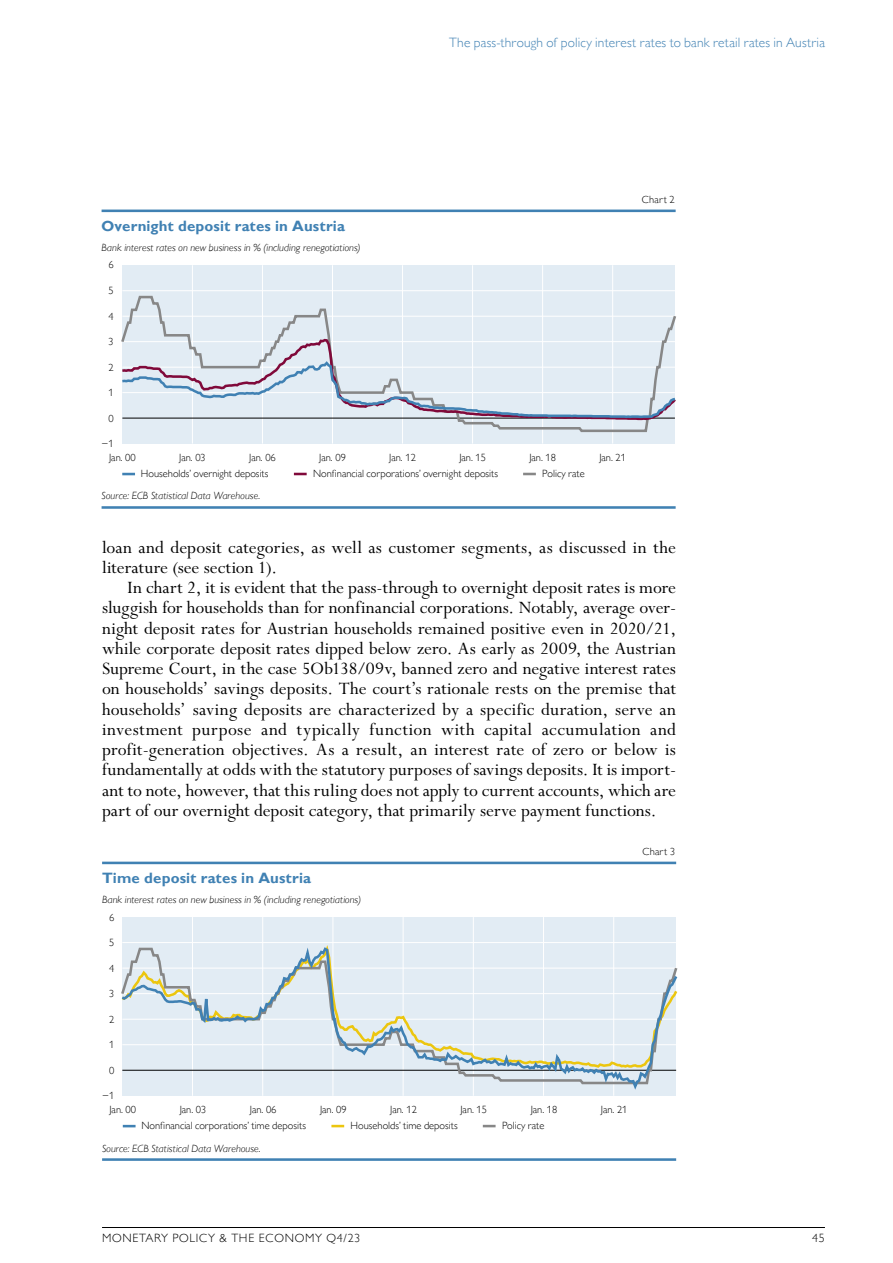
<style>
.page{position:relative;width:893px;height:1263px;background:#fff}
.page>*{position:absolute;margin:0;border:0;box-sizing:border-box;transform-origin:0 0}
.t1{font:19.5px/20.2px "Perpetua Std";color:#000}
.t2{font:700 15px "Gill Sans MT Pro";letter-spacing:.01em;color:#4081b3}
.t3{font:300 13.5px "Gill Sans MT Pro";letter-spacing:.01em;color:#4081b3}
.t4{font:300 12px "Gill Sans MT Pro";letter-spacing:.06em;color:#000}
.t5{font:300 10.5px "Gill Sans MT Pro";color:#000}
.t6{font:italic 300 10.5px "Gill Sans MT Pro";letter-spacing:.005em;color:#000}
</style>
<div class="page">
<hr style="left:102px;top:1227px;width:723px;height:1px;background:#000">
<hr style="left:102px;top:862px;width:574px;height:2px;background:#4081b3">
<hr style="left:102px;top:1158px;width:574px;height:3px;background:#4081b3">
<svg style="left:123px;top:1125px;width:13px;height:2px"></svg>
<svg style="left:331px;top:1125px;width:13px;height:2px"></svg>
<svg style="left:483px;top:1125px;width:13px;height:2px"></svg>
<div style="left:122px;top:917px;width:554px;height:179px;background:#e2ecf4"></div>
<hr style="left:613px;top:917px;width:1px;height:179px;background:#fff">
<hr style="left:543px;top:917px;width:1px;height:179px;background:#fff">
<hr style="left:473px;top:917px;width:1px;height:179px;background:#fff">
<hr style="left:403px;top:917px;width:1px;height:179px;background:#fff">
<hr style="left:332px;top:917px;width:1px;height:179px;background:#fff">
<hr style="left:262px;top:917px;width:1px;height:179px;background:#fff">
<hr style="left:192px;top:917px;width:1px;height:179px;background:#fff">
<svg style="left:121px;top:942px;width:557px;height:151px"></svg>
<hr style="left:102px;top:210px;width:574px;height:2px;background:#4081b3">
<hr style="left:102px;top:506px;width:574px;height:3px;background:#4081b3">
<svg style="left:122px;top:473px;width:13px;height:2px"></svg>
<svg style="left:294px;top:473px;width:13px;height:2px"></svg>
<svg style="left:523px;top:473px;width:13px;height:2px"></svg>
<div style="left:122px;top:265px;width:553px;height:179px;background:#e2ecf4"></div>
<hr style="left:122px;top:290px;width:553px;height:1px;background:#fff">
<hr style="left:612px;top:265px;width:1px;height:179px;background:#fff">
<hr style="left:542px;top:265px;width:1px;height:179px;background:#fff">
<hr style="left:472px;top:265px;width:1px;height:179px;background:#fff">
<hr style="left:402px;top:265px;width:1px;height:179px;background:#fff">
<hr style="left:332px;top:265px;width:1px;height:179px;background:#fff">
<hr style="left:262px;top:265px;width:1px;height:179px;background:#fff">
<hr style="left:192px;top:265px;width:1px;height:179px;background:#fff">
<svg style="left:122px;top:295px;width:554px;height:138px"></svg>
<svg style="left:121px;top:337px;width:555px;height:84px"></svg>
<svg style="left:121px;top:359px;width:555px;height:60px"></svg>
<p class="t3" style="left:449px;top:35px;width:377px">The pass-through of policy interest rates to bank retail rates in Austria</p>
<p class="t2" style="left:102px;top:217px;width:245px">Overnight deposit rates in Austria</p>
<p class="t6" style="left:102px;top:241px;width:261px">Bank interest rates on new business in % (including renegotiations)</p>
<p class="t5" style="left:109px;top:259px;width:7px">6</p>
<p class="t5" style="left:109px;top:284px;width:7px">5</p>
<p class="t5" style="left:109px;top:310px;width:7px">4</p>
<p class="t5" style="left:109px;top:335px;width:7px">3</p>
<p class="t5" style="left:109px;top:361px;width:7px">2</p>
<p class="t5" style="left:109px;top:386px;width:7px">1</p>
<p class="t5" style="left:109px;top:412px;width:7px">0</p>
<p class="t5" style="left:102px;top:437px;width:14px">−1</p>
<p class="t5" style="left:109px;top:451px;width:28px">Jan. 00</p>
<p class="t5" style="left:179px;top:451px;width:28px">Jan. 03</p>
<p class="t5" style="left:249px;top:451px;width:28px">Jan. 06</p>
<p class="t5" style="left:319px;top:451px;width:28px">Jan. 09</p>
<p class="t5" style="left:389px;top:451px;width:28px">Jan. 12</p>
<p class="t5" style="left:459px;top:451px;width:28px">Jan. 15</p>
<p class="t5" style="left:529px;top:451px;width:28px">Jan. 18</p>
<p class="t5" style="left:599px;top:451px;width:28px">Jan. 21</p>
<p class="t5" style="left:141px;top:467px;width:129px">Households’ overnight deposits</p>
<p class="t5" style="left:313px;top:467px;width:186px">Nonfinancial corporations’ overnight deposits</p>
<p class="t5" style="left:542px;top:467px;width:44px">Policy rate</p>
<p class="t6" style="left:102px;top:490px;width:160px">Source: ECB Statistical Data Warehouse.</p>
<p class="t5" style="left:642px;top:193px;width:34px">Chart 2</p>
<p class="t1" style="left:102px;top:538px;width:575px">loan and deposit categories, as well as customer segments, as discussed in the literature (see section 1).</p>
<p class="t1" style="left:102px;top:578px;width:576px;text-align:justify;text-indent:26px">In chart 2, it is evident that the pass-through to overnight deposit rates is more sluggish for households than for nonfinancial corporations. Notably, average over&shy;night deposit rates for Austrian households remained positive even in 2020/21, while corporate deposit rates dipped below zero. As early as 2009, the Austrian Supreme Court, in the case 5Ob138/09v, banned zero and negative interest rates on households’ savings deposits. The court’s rationale rests on the premise that households’ saving deposits are characterized by a specific duration, serve an investment purpose and typically function with capital accumulation and profit-generation objectives. As a result, an interest rate of zero or below is fundamentally at odds with the statutory purposes of savings deposits. It is import&shy;ant to note, however, that this ruling does not apply to current accounts, which are part of our overnight deposit category, that primarily serve payment functions.</p>
<p class="t2" style="left:102px;top:869px;width:211px">Time deposit rates in Austria</p>
<p class="t6" style="left:102px;top:894px;width:261px">Bank interest rates on new business in % (including renegotiations)</p>
<p class="t5" style="left:109px;top:911px;width:7px">6</p>
<p class="t5" style="left:109px;top:936px;width:7px">5</p>
<p class="t5" style="left:109px;top:962px;width:7px">4</p>
<p class="t5" style="left:109px;top:987px;width:7px">3</p>
<p class="t5" style="left:109px;top:1013px;width:7px">2</p>
<p class="t5" style="left:109px;top:1038px;width:7px">1</p>
<p class="t5" style="left:109px;top:1064px;width:7px">0</p>
<p class="t5" style="left:102px;top:1089px;width:14px">−1</p>
<p class="t5" style="left:110px;top:1103px;width:28px">Jan. 00</p>
<p class="t5" style="left:180px;top:1103px;width:28px">Jan. 03</p>
<p class="t5" style="left:250px;top:1103px;width:28px">Jan. 06</p>
<p class="t5" style="left:320px;top:1103px;width:28px">Jan. 09</p>
<p class="t5" style="left:390px;top:1103px;width:28px">Jan. 12</p>
<p class="t5" style="left:460px;top:1103px;width:28px">Jan. 15</p>
<p class="t5" style="left:531px;top:1103px;width:28px">Jan. 18</p>
<p class="t5" style="left:601px;top:1103px;width:28px">Jan. 21</p>
<p class="t5" style="left:142px;top:1119px;width:166px">Nonfinancial corporations’ time deposits</p>
<p class="t5" style="left:351px;top:1119px;width:109px">Households’ time deposits</p>
<p class="t5" style="left:502px;top:1119px;width:44px">Policy rate</p>
<p class="t6" style="left:102px;top:1142px;width:160px">Source: ECB Statistical Data Warehouse.</p>
<p class="t5" style="left:642px;top:845px;width:34px">Chart 3</p>
<p class="t4" style="left:102px;top:1231px;width:260px">MONETARY POLICY &amp; THE ECONOMY Q4/23</p>
<p class="t4" style="left:812px;top:1231px;width:14px">45</p>
</div>
